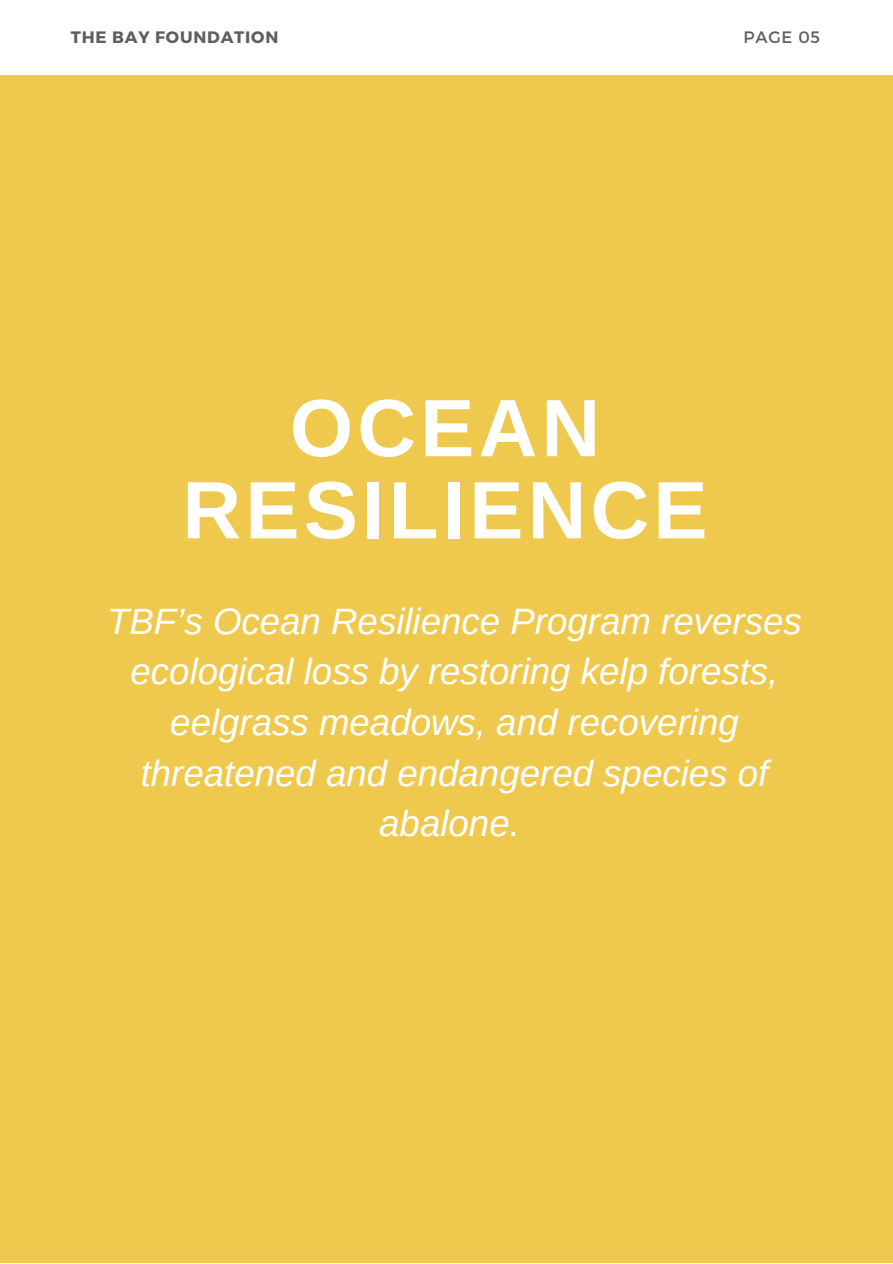
<style>
.page{position:relative;width:893px;height:1264px;background:#fff}
.page>*{position:absolute;margin:0;border:0;box-sizing:border-box;transform-origin:0 0}
.t1{font:700 81.3px "Arimo";letter-spacing:.05em;color:#fff}
.t2{font:italic 36.6px/50.6px "Arimo";color:#fff;text-align:center}
.t3{font:700 16.5px "Montserrat";letter-spacing:.05em;color:#5e5e5e}
.t4{font:16.5px "Montserrat";letter-spacing:.05em;color:#5e5e5e}
</style>
<div class="page">
<div style="left:0;top:0;width:892px;height:1262px;background:#eec94d"></div>
<div style="left:0;top:0;width:892px;height:74px;background:#fff"></div>
<p class="t3" style="left:71px;top:27px;width:209px">THE BAY FOUNDATION</p>
<p class="t4" style="left:743px;top:27px;width:78px">PAGE 05</p>
<p class="t1" style="left:290px;top:382px;width:312px">OCEAN</p>
<p class="t1" style="left:182px;top:464px;width:526px">RESILIENCE</p>
<p class="t2" style="left:107px;top:595px;width:696px">TBF’s Ocean Resilience Program reverses ecological loss by restoring kelp forests, eelgrass meadows, and recovering threatened and endangered species of abalone.</p>
</div>
